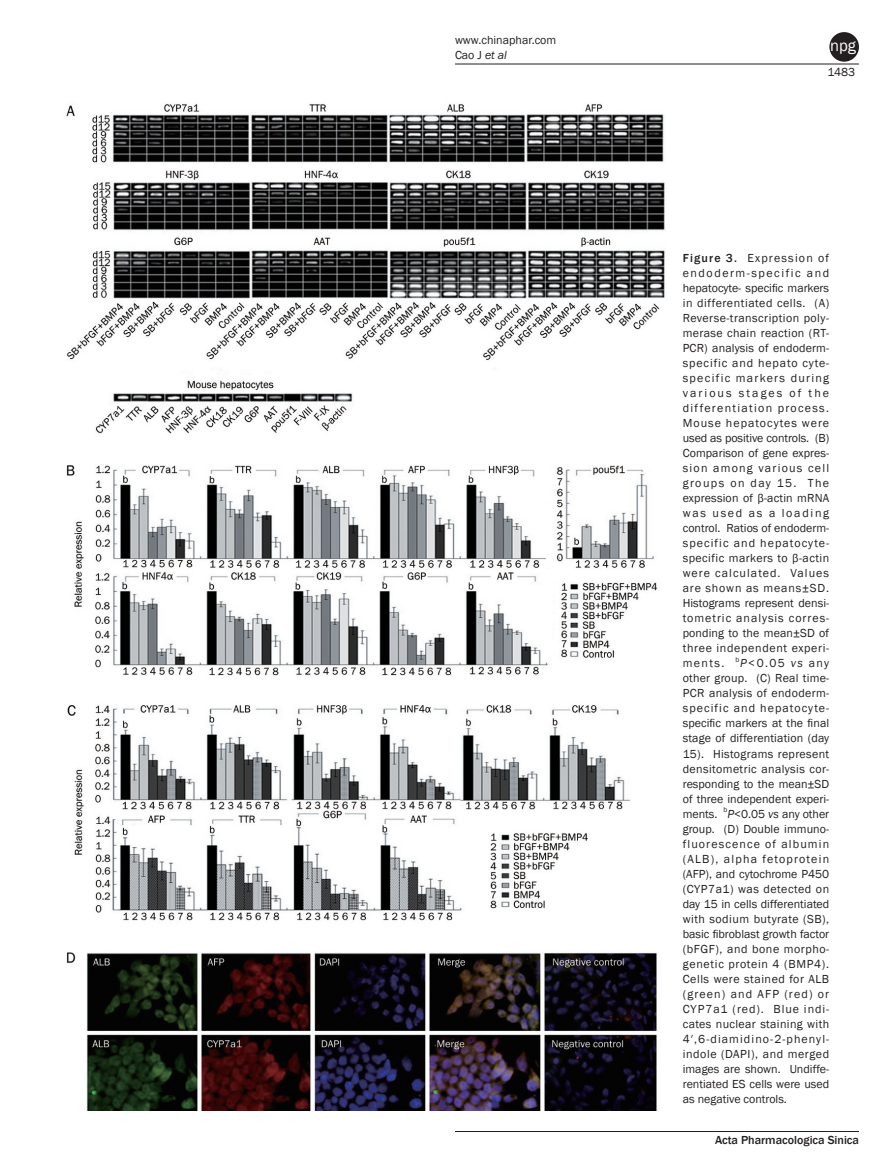
<style>
.page{position:relative;width:893px;height:1170px;background:#fff}
.page>*{position:absolute;margin:0;border:0;box-sizing:border-box;transform-origin:0 0}
.t1{font:16.5px "Franklin Gothic";color:#fff}
.t2{font:12px/15px "Franklin Gothic Book 2";letter-spacing:.04em;color:#231f20;text-align:justify}
.t3{font:12px/15px "Franklin Gothic";letter-spacing:.03em;color:#231f20;text-align:justify}
.t4{font:12px/15px "Franklin Gothic";color:#231f20}
.t5{font:12px/15px "Franklin Gothic Book 2";color:#231f20}
.t6{font:12px/15px "Franklin Gothic";letter-spacing:.005em;color:#231f20}
.t7{font:12px/15px "Franklin Gothic";letter-spacing:.09em;color:#231f20}
.t8{font:12px/15px "Franklin Gothic";letter-spacing:.11em;color:#231f20}
.t9{font:12px/15px "Franklin Gothic Book 2";letter-spacing:.015em;color:#231f20}
.t10{font:500 12px "Franklin Gothic";color:#231f20}
.t11{font:12px "Franklin Gothic Book 2";letter-spacing:.09em;color:#231f20}
.t12{font:12px "Franklin Gothic Book 2";letter-spacing:.08em;color:#231f20}
.t13{font:12px "Franklin Gothic Book 2";letter-spacing:.1em;color:#231f20}
.t14{font:12px "Franklin Gothic";letter-spacing:.125em;color:#231f20}
.t15{font:12px "Franklin Gothic";letter-spacing:.105em;color:#231f20}
.s1{font-style:italic}
.s2{font-family:"Franklin Gothic";font-weight:500}
.s3{font-family:"Franklin Gothic"}
.s4{font-family:"Franklin Gothic";font-style:italic}
.s5{font-family:"Franklin Gothic Book Italic 2"}
</style>
<div class="page">
<hr style="left:455px;top:64px;width:404px;height:1px;background:#231f20">
<hr style="left:455px;top:1131px;width:404px;height:1px;background:#231f20">
<div style="left:829px;top:32px;width:30px;height:30px;background:#231f20;border-radius:50%"></div>
<img style="left:66px;top:104px;width:599px;height:1006px">
<p class="t4" style="left:455px;top:32px;width:103px">www.chinaphar.com<br>Cao J <span class="s1">et al</span></p>
<h1 class="t1" style="left:830px;top:35px;width:27px">npg</h1>
<p class="t3" style="left:827px;top:65px;width:29px">1483</p>
<p class="t13" style="left:683px;top:251px;width:148px"><span class="s2">Figure 3.</span> Expression of</p>
<p class="t14" style="left:683px;top:266px;width:148px">endoderm-specific and</p>
<p class="t5" style="left:683px;top:281px;width:148px">hepatocyte- specific markers</p>
<p class="t3" style="left:683px;top:296px;width:148px">in differentiated cells. (A)</p>
<p class="t2" style="left:683px;top:311px;width:148px">Reverse-transcription poly-</p>
<p class="t3" style="left:683px;top:326px;width:148px">merase chain reaction (RT-</p>
<p class="t2" style="left:683px;top:341px;width:148px">PCR) analysis of endoderm&shy;specific and hepato cyte&shy;specific markers during</p>
<p class="t8" style="left:683px;top:386px;width:148px">various stages of the differentiation process.</p>
<p class="t2" style="left:683px;top:416px;width:148px">Mouse hepatocytes were used as positive controls. (B)<br>Comparison of gene expres-</p>
<p class="t15" style="left:683px;top:461px;width:148px">sion among various cell</p>
<p class="t9" style="left:683px;top:476px;width:148px">groups on day 15. The expression of β-actin mRNA</p>
<p class="t4" style="left:683px;top:506px;width:148px">was used as a loading control. Ratios of endoderm-</p>
<p class="t2" style="left:683px;top:536px;width:148px">specific and hepatocyte&shy;specific markers to β-actin were calculated. Values</p>
<p class="t6" style="left:683px;top:581px;width:148px">are shown as means±SD.<br>Histograms represent densi-</p>
<p class="t12" style="left:683px;top:611px;width:148px">tometric analysis corres-</p>
<p class="t6" style="left:683px;top:626px;width:148px">ponding to the mean±SD of</p>
<p class="t2" style="left:683px;top:641px;width:148px">three independent experi&shy;<span class="s3">ments.</span> <sup>b</sup><span class="s4">P</span>&lt;0.05 <span class="s5">vs</span> any</p>
<p class="t3" style="left:683px;top:671px;width:148px">other group. (C) Real time-</p>
<p class="t2" style="left:683px;top:686px;width:148px">PCR analysis of endoderm&shy;specific and hepatocyte&shy;specific markers at the final stage of differentiation (day 15). Histograms represent densitometric analysis cor-</p>
<p class="t4" style="left:683px;top:776px;width:148px">responding to the mean±SD</p>
<p class="t5" style="left:683px;top:791px;width:148px">of three independent experi&shy;<span class="s3">ments.</span> <sup>b</sup><span class="s4">P</span>&lt;0.05 <span class="s5">vs</span> any other</p>
<p class="t7" style="left:683px;top:821px;width:148px">group. (D) Double immuno&shy;fluorescence of albumin</p>
<p class="t2" style="left:683px;top:851px;width:148px">(ALB), alpha fetoprotein (AFP), and cytochrome P450</p>
<p class="t3" style="left:683px;top:881px;width:148px">(CYP7a1) was detected on</p>
<p class="t2" style="left:683px;top:896px;width:148px">day 15 in cells differentiated with sodium butyrate (SB), basic fibroblast growth factor (bFGF), and bone morpho&shy;genetic protein 4 (BMP4).<br>Cells were stained for ALB (green) and AFP (red) or CYP7a1 (red). Blue indi-</p>
<p class="t3" style="left:683px;top:1016px;width:148px">cates nuclear staining with</p>
<p class="t11" style="left:683px;top:1031px;width:148px">4′,6-diamidino-2-phenyl-</p>
<p class="t3" style="left:683px;top:1046px;width:148px">indole (DAPI), and merged images are shown. Undiffe&shy;rentiated ES cells were used as negative controls.</p>
<p class="t10" style="left:715px;top:1132px;width:145px">Acta Pharmacologica Sinica</p>
</div>
